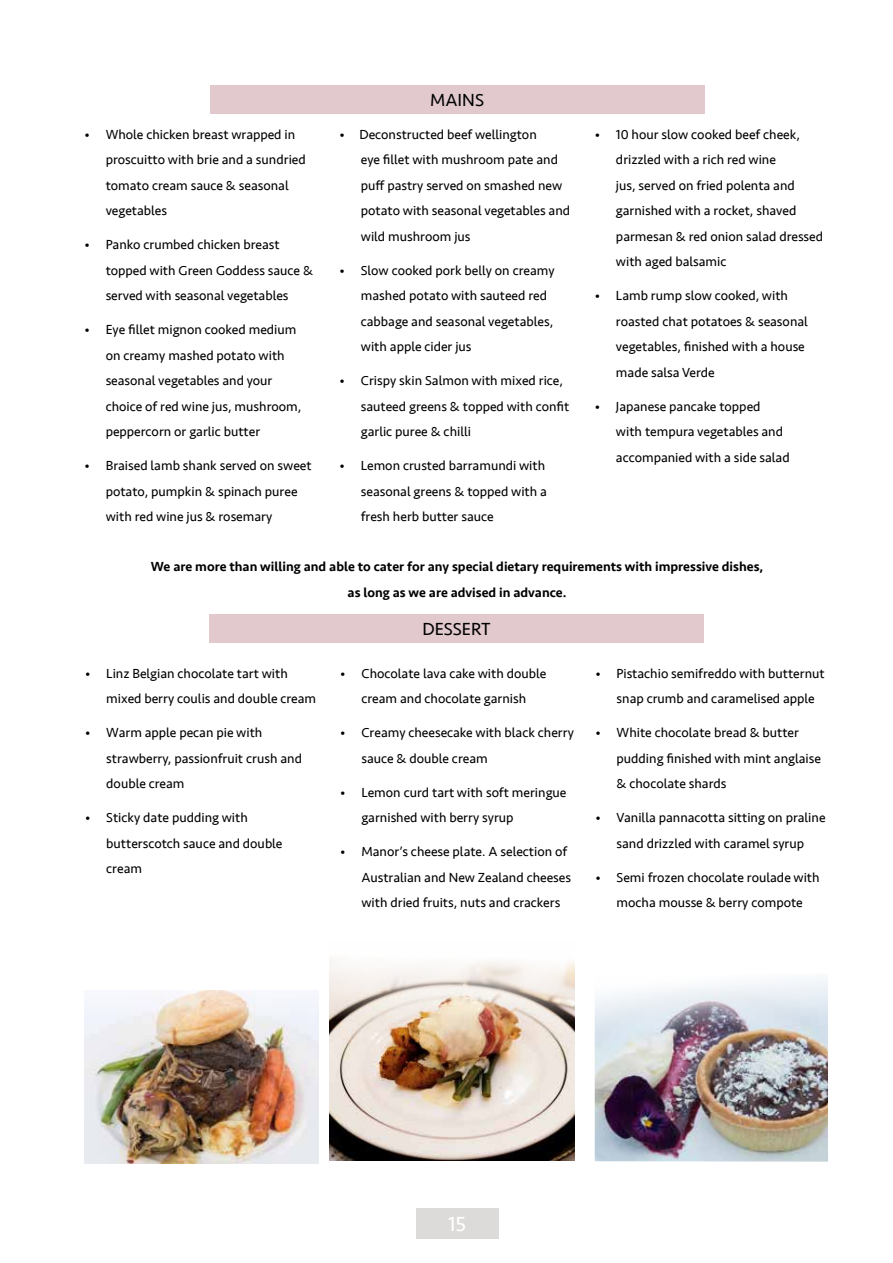
<style>
.page{position:relative;width:893px;height:1263px;background:#fff}
.page>*{position:absolute;margin:0;border:0;box-sizing:border-box;transform-origin:0 0}
.t1{font:21px "Seravek";color:#fff}
.t2{font:18px "Seravek";color:#000}
.t3{font:13.5px/25.5px "Seravek";color:#000}
.t4{font:500 13.5px/25.5px "Seravek";color:#000;text-align:center}
</style>
<div class="page">
<div style="left:210px;top:85px;width:494px;height:29px;background:#e1c9ce"></div>
<div style="left:209px;top:614px;width:495px;height:29px;background:#e1c9ce"></div>
<img style="left:595px;top:979px;width:233px;height:183px">
<img style="left:330px;top:959px;width:244px;height:201px">
<img style="left:84px;top:990px;width:234px;height:173px">
<div style="left:416px;top:1208px;width:83px;height:30px;background:#dcdbda"></div>
<p class="t3" style="left:106px;top:122px;width:202px;text-indent:-21px">• Whole chicken breast wrapped in proscuitto with brie and a sundried tomato cream sauce &amp; seasonal vegetables</p>
<p class="t3" style="left:106px;top:232px;width:209px;text-indent:-21px">• Panko crumbed chicken breast topped with Green Goddess sauce &amp; served with seasonal vegetables</p>
<p class="t3" style="left:106px;top:317px;width:197px;text-indent:-21px">• Eye fillet mignon cooked medium on creamy mashed potato with seasonal vegetables and your choice of red wine jus, mushroom, peppercorn or garlic butter</p>
<p class="t3" style="left:106px;top:453px;width:207px;text-indent:-21px">• Braised lamb shank served on sweet potato, pumpkin &amp; spinach puree with red wine jus &amp; rosemary</p>
<h2 class="t2" style="left:430px;top:86px;width:55px">MAINS</h2>
<p class="t3" style="left:361px;top:122px;width:211px;text-indent:-21px">• Deconstructed beef wellington<br>eye fillet with mushroom pate and puff pastry served on smashed new potato with seasonal vegetables and wild mushroom jus</p>
<p class="t3" style="left:361px;top:258px;width:195px;text-indent:-21px">• Slow cooked pork belly on creamy mashed potato with sauteed red cabbage and seasonal vegetables, with apple cider jus</p>
<p class="t3" style="left:361px;top:368px;width:210px;text-indent:-21px">• Crispy skin Salmon with mixed rice, sauteed greens &amp; topped with confit garlic puree &amp; chilli</p>
<p class="t3" style="left:361px;top:453px;width:188px;text-indent:-21px">• Lemon crusted barramundi with seasonal greens &amp; topped with a fresh herb butter sauce</p>
<p class="t3" style="left:616px;top:122px;width:209px;text-indent:-21px">• 10 hour slow cooked beef cheek, drizzled with a rich red wine<br>jus, served on fried polenta and garnished with a rocket, shaved parmesan &amp; red onion salad dressed with aged balsamic</p>
<p class="t3" style="left:616px;top:283px;width:193px;text-indent:-21px">• Lamb rump slow cooked, with roasted chat potatoes &amp; seasonal vegetables, finished with a house made salsa Verde</p>
<p class="t3" style="left:616px;top:394px;width:175px;text-indent:-21px">• Japanese pancake topped with tempura vegetables and accompanied with a side salad</p>
<p class="t4" style="left:151px;top:555px;width:614px">We are more than willing and able to cater for any special dietary requirements with impressive dishes, as long as we are advised in advance.</p>
<p class="t3" style="left:106px;top:661px;width:211px;text-indent:-21px">• Linz Belgian chocolate tart with mixed berry coulis and double cream</p>
<p class="t3" style="left:106px;top:720px;width:197px;text-indent:-21px">• Warm apple pecan pie with strawberry, passionfruit crush and double cream</p>
<p class="t3" style="left:106px;top:805px;width:178px;text-indent:-21px">• Sticky date pudding with butterscotch sauce and double cream</p>
<h2 class="t2" style="left:422px;top:622px;width:70px">DESSERT</h2>
<p class="t3" style="left:340px;top:661px;width:208px;text-align:center">• Chocolate lava cake with double cream and chocolate garnish</p>
<p class="t3" style="left:361px;top:720px;width:214px;text-indent:-21px">• Creamy cheesecake with black cherry sauce &amp; double cream</p>
<p class="t3" style="left:361px;top:780px;width:207px;text-indent:-21px">• Lemon curd tart with soft meringue garnished with berry syrup</p>
<p class="t3" style="left:361px;top:839px;width:211px;text-indent:-21px">• Manor’s cheese plate. A selection of<br>Australian and New Zealand cheeses with dried fruits, nuts and crackers</p>
<p class="t3" style="left:617px;top:661px;width:210px;text-indent:-21px">• Pistachio semifreddo with butternut snap crumb and caramelised apple</p>
<p class="t3" style="left:617px;top:720px;width:206px;text-indent:-21px">• White chocolate bread &amp; butter pudding finished with mint anglaise &amp; chocolate shards</p>
<p class="t3" style="left:595px;top:805px;width:232px;text-align:center">• Vanilla pannacotta sitting on praline sand drizzled with caramel syrup</p>
<p class="t3" style="left:595px;top:865px;width:226px;text-align:center">• Semi frozen chocolate roulade with mocha mousse &amp; berry compote</p>
<h1 class="t1" style="left:448px;top:1207px;width:20px">15</h1>
</div>
